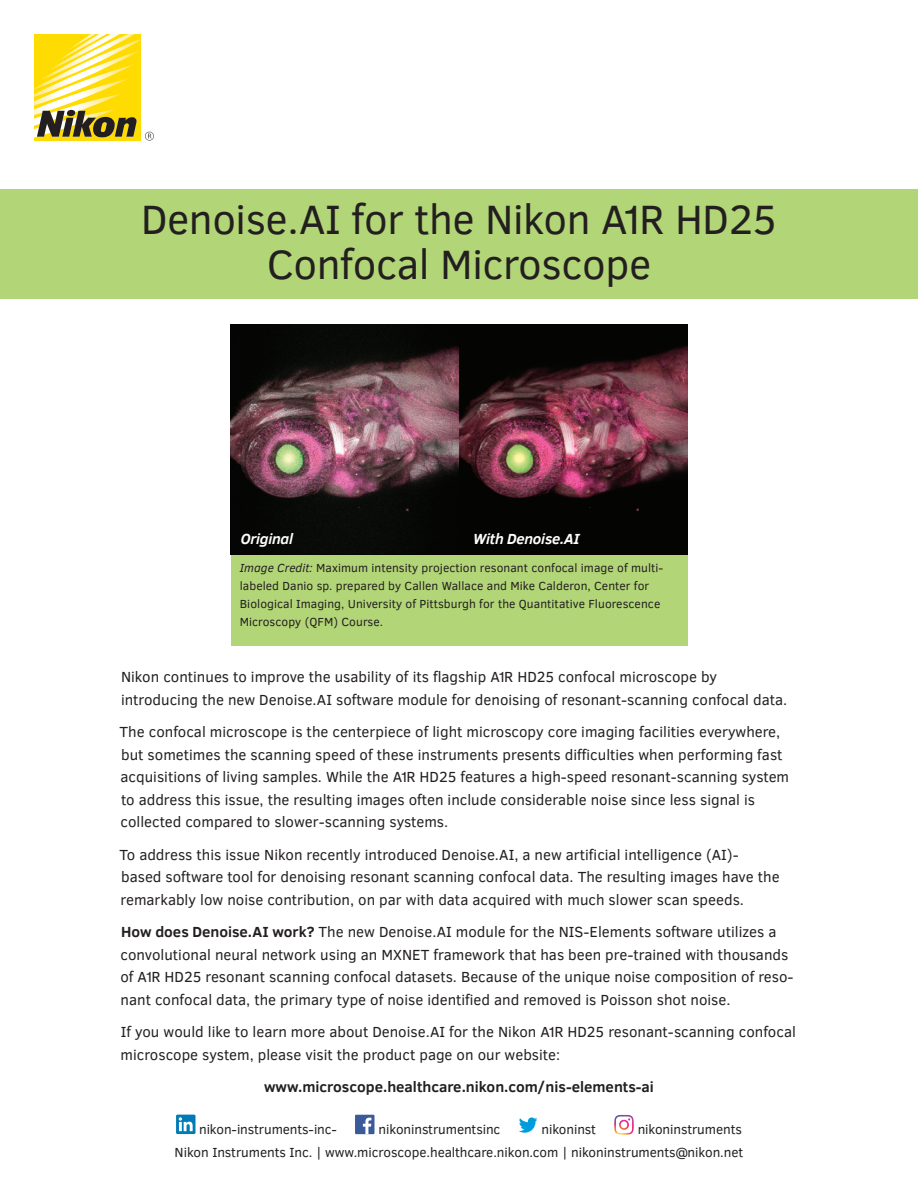
<style>
.page{position:relative;width:918px;height:1188px;background:#fff}
.page>*{position:absolute;margin:0;border:0;box-sizing:border-box;transform-origin:0 0}
.t1{font:42px/45px "Clear Sans";letter-spacing:-.01em;color:#231f20;text-align:center}
.t2{font:15px/22.5px "Clear Sans";color:#231f20}
.t3{font:700 15px "Clear Sans";color:#231f20}
.t4{font:italic 700 15px "Clear Sans";letter-spacing:-.015em;color:#fff}
.t5{font:13.5px/22.5px "Clear Sans";letter-spacing:-.005em;color:#231f20;text-align:right}
.t6{font:12px/18px "Clear Sans";letter-spacing:.005em;color:#231f20}
.s1{font-style:italic}
.s2{font-weight:700}
</style>
<div class="page">
<div style="left:0;top:189px;width:918px;height:110px;background:#b2d577"></div>
<svg style="left:176px;top:1115px;width:20px;height:19px"></svg>
<svg style="left:179px;top:1117px;width:14px;height:14px"></svg>
<div style="left:355px;top:1115px;width:19px;height:19px;background:#3b5a9a"></div>
<svg style="left:363px;top:1118px;width:8px;height:16px"></svg>
<svg style="left:519px;top:1117px;width:18px;height:16px"></svg>
<img style="left:614px;top:1114px;width:20px;height:21px">
<svg style="left:34px;top:34px;width:120px;height:107px"></svg>
<div style="left:231px;top:555px;width:456px;height:91px;background:#b2d577"></div>
<img style="left:231px;top:325px;width:456px;height:230px">
<h1 class="t1" style="left:141px;top:197px;width:637px">Denoise.AI for the Nikon A1R HD25<br>Confocal Microscope</h1>
<p class="t4" style="left:241px;top:528px;width:54px">Original</p>
<p class="t4" style="left:473px;top:528px;width:108px">With Denoise.AI</p>
<p class="t6" style="left:240px;top:559px;width:425px"><span class="s1">Image Credit:</span> Maximum intensity projection resonant confocal image of multi&shy;labeled Danio sp. prepared by Callen Wallace and Mike Calderon, Center for Biological Imaging, University of Pittsburgh for the Quantitative Fluorescence Microscopy (QFM) Course.</p>
<p class="t2" style="left:121px;top:666px;width:668px">Nikon continues to improve the usability of its flagship A1R HD25 confocal microscope by introducing the new Denoise.AI software module for denoising of resonant-scanning confocal data.</p>
<p class="t2" style="left:120px;top:721px;width:671px">The confocal microscope is the centerpiece of light microscopy core imaging facilities everywhere, but sometimes the scanning speed of these instruments presents difficulties when performing fast acquisitions of living samples. While the A1R HD25 features a high-speed resonant-scanning system to address this issue, the resulting images often include considerable noise since less signal is collected compared to slower-scanning systems.</p>
<p class="t2" style="left:120px;top:843px;width:661px">To address this issue Nikon recently introduced Denoise.AI, a new artificial intelligence (AI)- based software tool for denoising resonant scanning confocal data. The resulting images have the remarkably low noise contribution, on par with data acquired with much slower scan speeds.</p>
<p class="t2" style="left:120px;top:921px;width:675px"><span class="s2">How does Denoise.AI work?</span> The new Denoise.AI module for the NIS-Elements software utilizes a convolutional neural network using an MXNET framework that has been pre-trained with thousands of A1R HD25 resonant scanning confocal datasets. Because of the unique noise composition of reso&shy;nant confocal data, the primary type of noise identified and removed is Poisson shot noise.</p>
<p class="t2" style="left:121px;top:1021px;width:677px">If you would like to learn more about Denoise.AI for the Nikon A1R HD25 resonant-scanning confocal microscope system, please visit the product page on our website:</p>
<p class="t3" style="left:264px;top:1076px;width:391px">www.microscope.healthcare.nikon.com/nis-elements-ai</p>
<p class="t5" style="left:199px;top:1118px;width:139px">nikon-instruments-inc-</p>
<p class="t5" style="left:379px;top:1118px;width:123px">nikoninstrumentsinc</p>
<p class="t5" style="left:542px;top:1118px;width:56px">nikoninst</p>
<p class="t5" style="left:175px;top:1118px;width:570px">nikoninstruments<br>Nikon Instruments Inc. | www.microscope.healthcare.nikon.com | nikoninstruments@nikon.net</p>
</div>
